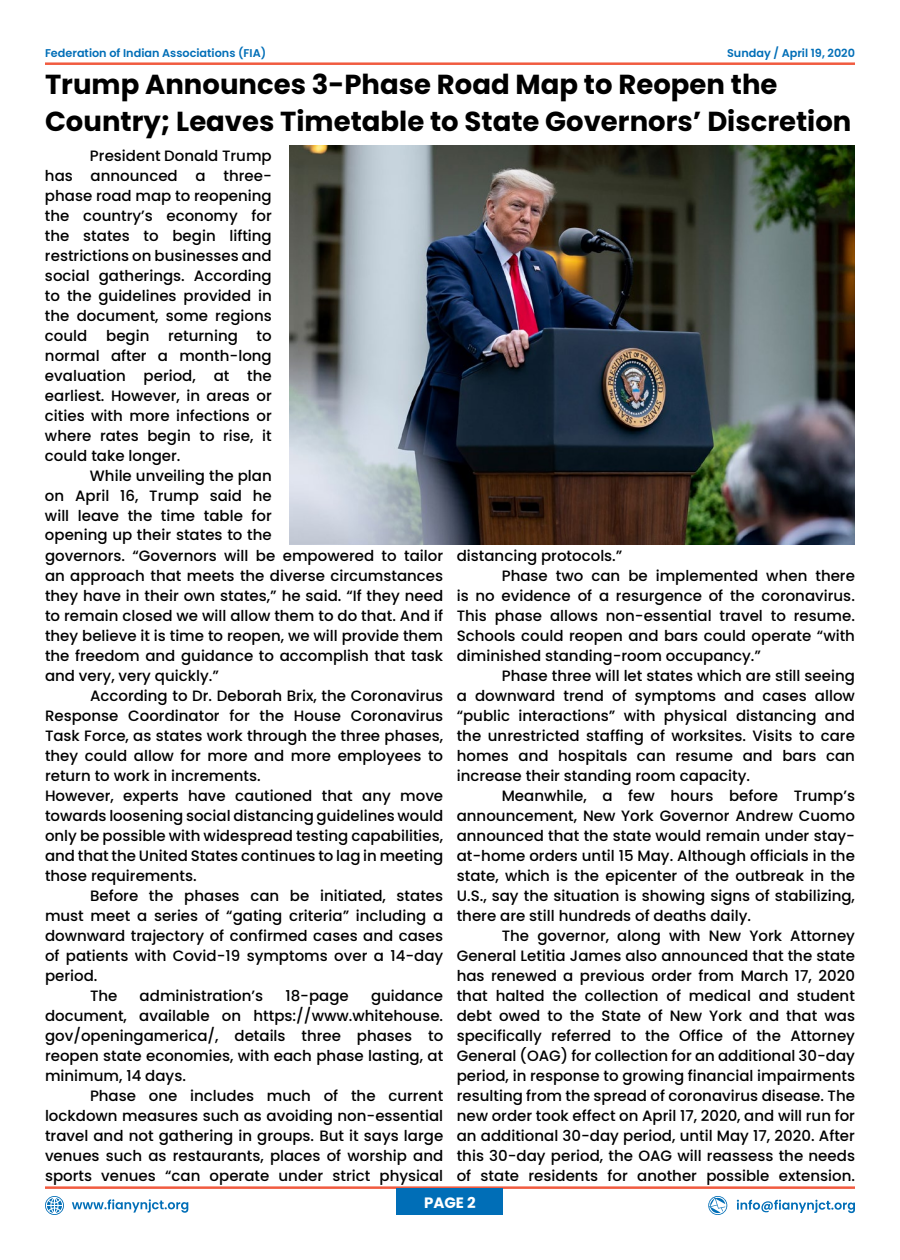
<style>
.page{position:relative;width:900px;height:1260px;background:#fff}
.page>*{position:absolute;margin:0;border:0;box-sizing:border-box;transform-origin:0 0}
.t1{font:700 27.5px/37.5px "Poppins";color:#000}
.t2{font:500 15px/20px "Poppins";color:#000;text-align:justify}
.t3{font:700 15px "Poppins";color:#fff}
.t4{font:600 11.25px "Poppins";color:#006eb7}
</style>
<div class="page">
<hr style="left:45px;top:1186px;width:810px;height:3px;background:#f15b40">
<hr style="left:45px;top:62px;width:810px;height:3px;background:#f15b40">
<svg style="left:737px;top:1200px;width:118px;height:13px"></svg>
<svg style="left:708px;top:1196px;width:19px;height:19px"></svg>
<svg style="left:72px;top:1199px;width:116px;height:14px"></svg>
<svg style="left:45px;top:1196px;width:19px;height:19px"></svg>
<div style="left:397px;top:1189px;width:106px;height:26px;background:#006eb7"></div>
<img style="left:290px;top:145px;width:565px;height:400px">
<p class="t4" style="left:45px;top:46px;width:223px">Federation of Indian Associations (FIA)</p>
<p class="t4" style="left:727px;top:46px;width:129px">Sunday / April 19, 2020</p>
<h1 class="t1" style="left:45px;top:66px;width:808px">Trump Announces 3-Phase Road Map to Reopen the<br>Country; Leaves Timetable to State Governors’ Discretion</h1>
<p class="t2" style="left:45px;top:145px;width:228px;text-indent:45px">President Donald Trump has announced a three&shy;phase road map to reopening the country’s economy for the states to begin lifting restrictions on businesses and social gatherings. According to the guidelines provided in the document, some regions could</p>
<p class="t2" style="left:106px;top:325px;width:133px">begin returning</p>
<p class="t2" style="left:45px;top:325px;width:228px;text-indent:212px">to normal after a month-long evaluation period, at the earliest. However, in areas or cities with more infections or where rates begin to rise, it could take longer.</p>
<p class="t2" style="left:45px;top:465px;width:228px;text-indent:45px">While unveiling the plan on April 16, Trump said he will leave the time table for opening up their states to the</p>
<p class="t2" style="left:45px;top:546px;width:400px">governors. “Governors will be empowered to tailor an approach that meets the diverse circumstances they have in their own states,” he said. “If they need to remain closed we will allow them to do that. And if they believe it is time to reopen, we will provide them the freedom and guidance to accomplish that task and very, very quickly.”</p>
<p class="t2" style="left:45px;top:686px;width:400px;text-align:left;text-indent:45px">According to Dr. Deborah Brix, the Coronavirus Response Coordinator for the House Coronavirus Task Force, as states work through the three phases, they could allow for more and more employees to return to work in increments.<br>However, experts have cautioned that any move towards loosening social distancing guidelines would only be possible with widespread testing capabilities, and that the United States continues to lag in meeting those requirements.</p>
<p class="t2" style="left:90px;top:885px;width:355px">Before the phases can be initiated, states</p>
<p class="t2" style="left:45px;top:905px;width:400px">must meet a series of “gating criteria” including a</p>
<p class="t2" style="left:45px;top:925px;width:400px">downward trajectory of confirmed cases and cases</p>
<p class="t2" style="left:45px;top:945px;width:400px">of patients with Covid-19 symptoms over a 14-day</p>
<p class="t2" style="left:45px;top:965px;width:54px">period.</p>
<p class="t2" style="left:90px;top:985px;width:29px">The</p>
<p class="t2" style="left:140px;top:985px;width:125px">administration’s</p>
<p class="t2" style="left:285px;top:985px;width:65px">18-page</p>
<p class="t2" style="left:45px;top:985px;width:400px;text-indent:326px">guidance document, available on https://www.whitehouse. gov/openingamerica/, details three phases to reopen state economies, with each phase lasting, at minimum, 14 days.</p>
<p class="t2" style="left:45px;top:1085px;width:400px;text-indent:45px">Phase one includes much of the current lockdown measures such as avoiding non-essential travel and not gathering in groups. But it says large venues such as restaurants, places of worship and sports venues “can operate under strict physical</p>
<p class="t2" style="left:457px;top:546px;width:167px">distancing protocols.”</p>
<p class="t2" style="left:502px;top:566px;width:355px">Phase two can be implemented when there</p>
<p class="t2" style="left:457px;top:586px;width:400px">is no evidence of a resurgence of the coronavirus.</p>
<p class="t2" style="left:457px;top:606px;width:400px">This phase allows non-essential travel to resume.</p>
<p class="t2" style="left:457px;top:626px;width:400px">Schools could reopen and bars could operate “with</p>
<p class="t2" style="left:457px;top:646px;width:306px">diminished standing-room occupancy.”</p>
<p class="t2" style="left:502px;top:666px;width:355px">Phase three will let states which are still seeing</p>
<p class="t2" style="left:457px;top:686px;width:400px">a downward trend of symptoms and cases allow</p>
<p class="t2" style="left:457px;top:706px;width:400px">“public interactions” with physical distancing and</p>
<p class="t2" style="left:457px;top:726px;width:400px">the unrestricted staffing of worksites. Visits to care</p>
<p class="t2" style="left:457px;top:746px;width:400px">homes and hospitals can resume and bars can</p>
<p class="t2" style="left:457px;top:766px;width:295px">increase their standing room capacity.</p>
<p class="t2" style="left:502px;top:786px;width:355px">Meanwhile, a few hours before Trump’s</p>
<p class="t2" style="left:457px;top:806px;width:400px">announcement, New York Governor Andrew Cuomo</p>
<p class="t2" style="left:457px;top:826px;width:400px">announced that the state would remain under stay-</p>
<p class="t2" style="left:457px;top:845px;width:400px">at-home orders until 15 May. Although officials in the</p>
<p class="t2" style="left:457px;top:865px;width:400px">state, which is the epicenter of the outbreak in the</p>
<p class="t2" style="left:457px;top:885px;width:400px">U.S., say the situation is showing signs of stabilizing,</p>
<p class="t2" style="left:457px;top:905px;width:296px">there are still hundreds of deaths daily.</p>
<p class="t2" style="left:502px;top:925px;width:355px">The governor, along with New York Attorney</p>
<p class="t2" style="left:457px;top:945px;width:400px">General Letitia James also announced that the state</p>
<p class="t2" style="left:457px;top:965px;width:400px">has renewed a previous order from March 17, 2020</p>
<p class="t2" style="left:457px;top:985px;width:400px">that halted the collection of medical and student</p>
<p class="t2" style="left:457px;top:1005px;width:400px">debt owed to the State of New York and that was</p>
<p class="t2" style="left:457px;top:1025px;width:400px">specifically referred to the Office of the Attorney</p>
<p class="t2" style="left:457px;top:1045px;width:400px">General (OAG) for collection for an additional 30-day</p>
<p class="t2" style="left:457px;top:1065px;width:400px">period, in response to growing financial impairments</p>
<p class="t2" style="left:457px;top:1085px;width:400px">resulting from the spread of coronavirus disease. The</p>
<p class="t2" style="left:457px;top:1105px;width:400px">new order took effect on April 17, 2020, and will run for</p>
<p class="t2" style="left:457px;top:1125px;width:400px">an additional 30-day period, until May 17, 2020. After</p>
<p class="t2" style="left:457px;top:1145px;width:400px">this 30-day period, the OAG will reassess the needs</p>
<p class="t2" style="left:457px;top:1165px;width:400px">of state residents for another possible extension.</p>
<p class="t3" style="left:424px;top:1194px;width:53px">PAGE 2</p>
</div>
